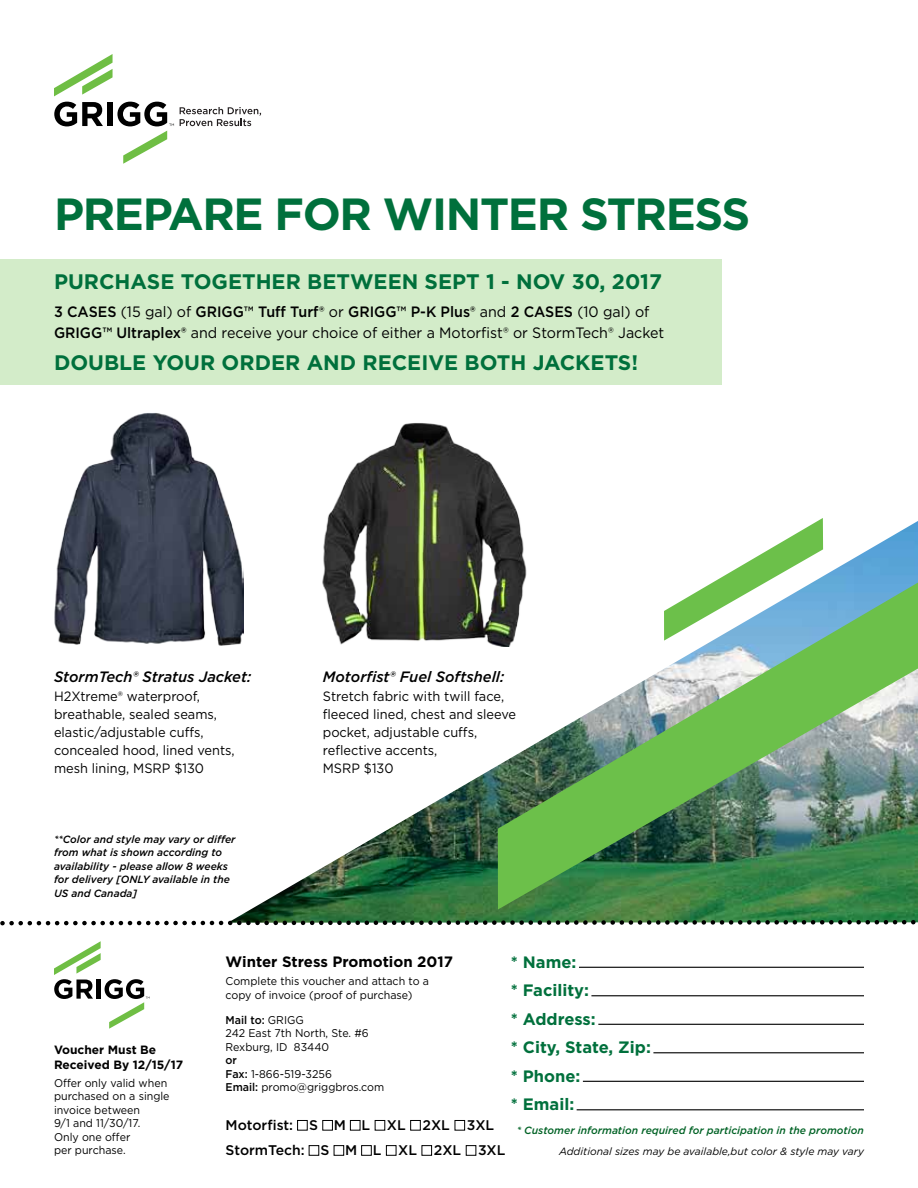
<style>
.page{position:relative;width:918px;height:1188px;background:#fff}
.page>*{position:absolute;margin:0;border:0;box-sizing:border-box;transform-origin:0 0}
.t1{font:700 45px "Gotham";letter-spacing:-.03em;color:#00703c}
.t2{font:700 21px "Gotham";color:#00703c}
.t3{font:700 16.5px/28.5px "Gotham";color:#00703c}
.t4{font:15px/21px "Gotham";color:#000;scale:.95 1}
.t5{font:italic 500 15px "Gotham";color:#000}
.t6{font:700 15px "Gotham";color:#000}
.t7{font:500 13.95px/25.2px "Gotham";color:#000}
.t8{font:13.5px/18px "Gotham";color:#000;scale:.95 1}
.t9{font:700 12px/15px "Gotham";color:#000}
.t10{font:11.25px/13.5px "Gotham";color:#000;scale:.95 1}
.t11{font:italic 500 10.5px/13.5px "Gotham";color:#000}
.t12{font:italic 500 10.5px "Gotham";color:#006225}
.t13{font:italic 10.5px "Gotham";color:#000}
.s1{font-weight:500}
</style>
<div class="page">
<svg style="left:54px;top:102px;width:49px;height:24px"></svg>
<div style="left:107px;top:102px;width:6px;height:24px;background:#000"></div>
<svg style="left:54px;top:54px;width:59px;height:42px"></svg>
<svg style="left:117px;top:102px;width:57px;height:62px"></svg>
<svg style="left:180px;top:107px;width:81px;height:19px"></svg>
<img style="left:327px;top:423px;width:193px;height:98px">
<img style="left:54px;top:413px;width:177px;height:233px">
<div style="left:0;top:259px;width:721px;height:126px;background:#d3ecc9"></div>
<img style="left:226px;top:521px;width:692px;height:397px">
<img style="left:498px;top:583px;width:420px;height:327px">
<svg style="left:664px;top:518px;width:159px;height:123px"></svg>
<svg style="left:54px;top:941px;width:96px;height:88px"></svg>
<hr style="left:579px;top:967px;width:285px;height:1px;background:#000">
<hr style="left:591px;top:995px;width:273px;height:1px;background:#000">
<hr style="left:598px;top:1024px;width:266px;height:1px;background:#000">
<hr style="left:653px;top:1052px;width:211px;height:1px;background:#000">
<hr style="left:583px;top:1081px;width:281px;height:1px;background:#000">
<hr style="left:577px;top:1109px;width:287px;height:1px;background:#000">
<div style="left:309px;top:1145px;width:10px;height:11px;border:1px solid #000"></div>
<div style="left:297px;top:1120px;width:11px;height:11px;border:1px solid #000"></div>
<div style="left:322px;top:1120px;width:11px;height:11px;border:1px solid #000"></div>
<div style="left:350px;top:1120px;width:10px;height:11px;border:1px solid #000"></div>
<div style="left:375px;top:1120px;width:10px;height:11px;border:1px solid #000"></div>
<div style="left:410px;top:1120px;width:11px;height:11px;border:1px solid #000"></div>
<div style="left:455px;top:1120px;width:10px;height:11px;border:1px solid #000"></div>
<div style="left:466px;top:1145px;width:10px;height:11px;border:1px solid #000"></div>
<div style="left:422px;top:1145px;width:10px;height:11px;border:1px solid #000"></div>
<div style="left:386px;top:1145px;width:10px;height:11px;border:1px solid #000"></div>
<div style="left:361px;top:1145px;width:11px;height:11px;border:1px solid #000"></div>
<div style="left:334px;top:1145px;width:10px;height:11px;border:1px solid #000"></div>
<svg style="left:0;top:918px;width:918px;height:8px"></svg>
<h1 class="t1" style="left:54px;top:184px;width:698px">PREPARE FOR WINTER STRESS</h1>
<h2 class="t2" style="left:54px;top:268px;width:610px">PURCHASE TOGETHER BETWEEN SEPT 1 - NOV 30, 2017</h2>
<h3 class="t4" style="left:54px;top:301px;width:644px"><span class="s1">3 CASES</span> (15 gal) of <span class="s1">GRIGG™ Tuff Turf®</span> or <span class="s1">GRIGG™ P-K Plus®</span> and <span class="s1">2 CASES</span> (10 gal) of<br><span class="s1">GRIGG™ Ultraplex®</span> and receive your choice of either a Motorfist® or StormTech® Jacket</h3>
<h2 class="t2" style="left:54px;top:349px;width:586px">DOUBLE YOUR ORDER AND RECEIVE BOTH JACKETS!</h2>
<h3 class="t5" style="left:54px;top:666px;width:199px">StormTech® Stratus Jacket:</h3>
<p class="t8" style="left:54px;top:687px;width:192px">H2Xtreme® waterproof, breathable, sealed seams, elastic/adjustable cuffs, concealed hood, lined vents, mesh lining, MSRP $130</p>
<p class="t11" style="left:54px;top:832px;width:183px">**Color and style may vary or differ from what is shown according to availability - please allow 8 weeks for delivery [ONLY available in the<br>US and Canada]</p>
<h3 class="t5" style="left:323px;top:666px;width:183px">Motorfist® Fuel Softshell:</h3>
<p class="t8" style="left:323px;top:687px;width:205px">Stretch fabric with twill face, fleeced lined, chest and sleeve pocket, adjustable cuffs, reflective accents,<br>MSRP $130</p>
<p class="t9" style="left:54px;top:1042px;width:131px">Voucher Must Be<br>Received By 12/15/17</p>
<p class="t10" style="left:54px;top:1076px;width:123px">Offer only valid when purchased on a single invoice between<br>9/1 and 11/30/17.<br>Only one offer<br>per purchase.</p>
<h3 class="t6" style="left:226px;top:951px;width:229px">Winter Stress Promotion 2017</h3>
<p class="t10" style="left:226px;top:975px;width:216px">Complete this voucher and attach to a copy of invoice (proof of purchase)</p>
<p class="t10" style="left:226px;top:1013px;width:152px"><span class="s1">Mail to:</span> GRIGG<br>242 East 7th North, Ste. #6<br>Rexburg, ID 83440</p>
<p class="t10" style="left:226px;top:1053px;width:169px"><span class="s1">or<br>Fax:</span> 1-866-519-3256<br><span class="s1">Email:</span> promo@griggbros.com</p>
<p class="t7" style="left:226px;top:1112px;width:281px">Motorfist: S M L XL 2XL 3XL<br>StormTech: S M L XL 2XL 3XL</p>
<h3 class="t3" style="left:511px;top:948px;width:142px">* Name:<br>* Facility:<br>* Address:<br>* City, State, Zip: * Phone:<br>* Email:</h3>
<p class="t12" style="left:517px;top:1123px;width:349px">* Customer information required for participation in the promotion</p>
<p class="t13" style="left:559px;top:1144px;width:306px">Additional sizes may be available,but color &amp; style may vary</p>
</div>
